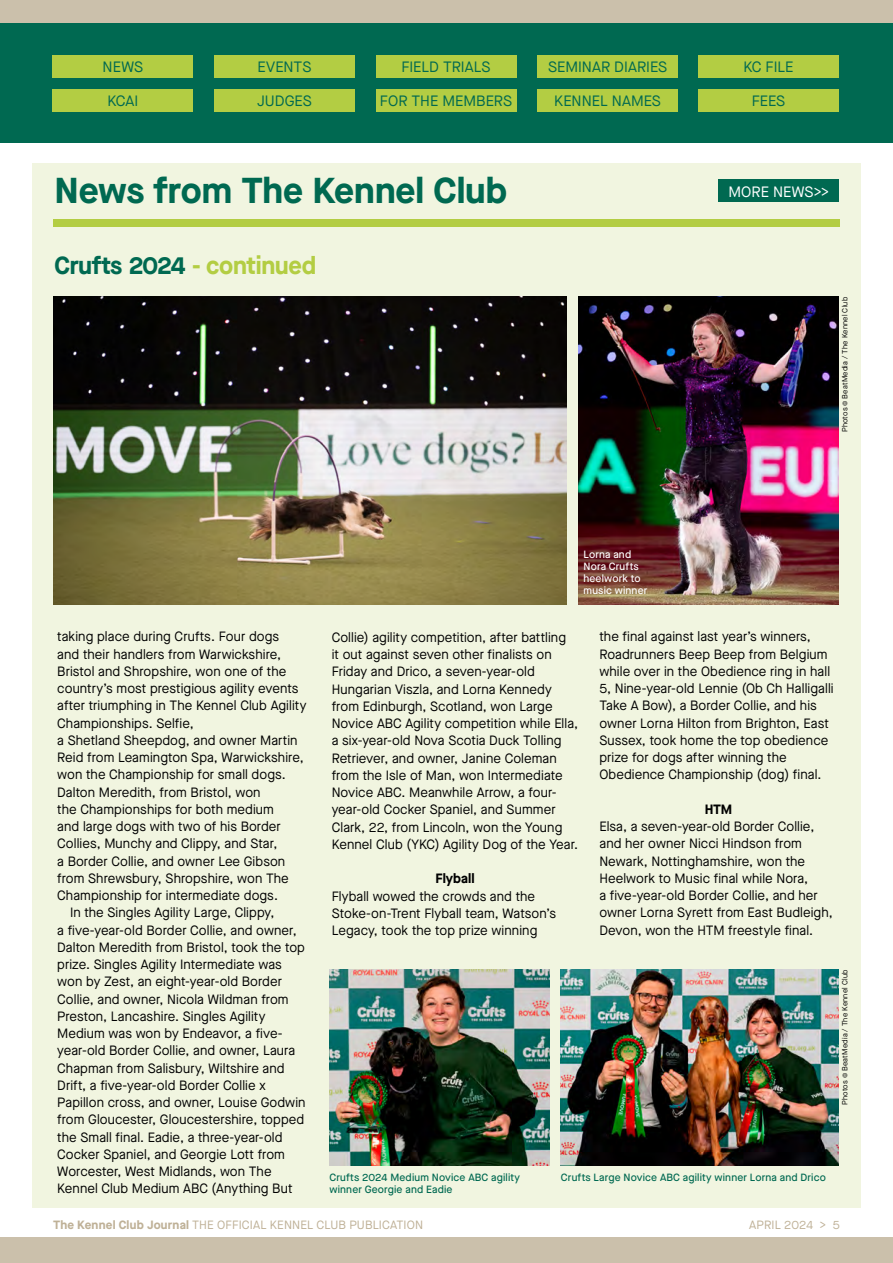
<style>
.page{position:relative;width:893px;height:1263px;background:#fff}
.page>*{position:absolute;margin:0;border:0;box-sizing:border-box;transform-origin:0 0}
.t1{font:700 36px "Maison Neue";color:#006951}
.t2{font:700 24.75px "Maison Neue";letter-spacing:-.01em;color:#006951}
.t3{font:15px "Maison Neue";color:#006951}
.t4{font:15px "Maison Neue";letter-spacing:.005em;color:#fff}
.t5{font:13.5px/17.2px "Maison Neue";letter-spacing:.005em;color:#000}
.t6{font:700 13.5px "Maison Neue";color:#000}
.t7{font:12px "Maison Neue";letter-spacing:.01em;color:#bfb197}
.t8{font:500 10.5px "Maison Neue";letter-spacing:.015em;color:#006951}
.t9{font:500 10.5px/12px "Maison Neue";letter-spacing:.015em;color:#fff}
.t10{font:7.5px "Maison Neue";letter-spacing:.025em;color:#000}
.s1{color:#b3cd43}
.s2{font-weight:700}
</style>
<div class="page">
<div style="left:0;top:1238px;width:893px;height:25px;background:#cbc0ab"></div>
<div style="left:0;top:0;width:893px;height:84px;background:#cbc0ab"></div>
<div style="left:0;top:23px;width:893px;height:119px;background:#006951"></div>
<div style="left:53px;top:55px;width:140px;height:23px;background:#b3cd43"></div>
<div style="left:53px;top:89px;width:140px;height:23px;background:#b3cd43"></div>
<div style="left:214px;top:89px;width:141px;height:23px;background:#b3cd43"></div>
<div style="left:214px;top:55px;width:141px;height:23px;background:#b3cd43"></div>
<div style="left:376px;top:89px;width:140px;height:23px;background:#b3cd43"></div>
<div style="left:376px;top:55px;width:140px;height:23px;background:#b3cd43"></div>
<div style="left:537px;top:55px;width:141px;height:23px;background:#b3cd43"></div>
<div style="left:537px;top:89px;width:141px;height:23px;background:#b3cd43"></div>
<div style="left:698px;top:55px;width:141px;height:23px;background:#b3cd43"></div>
<div style="left:698px;top:89px;width:141px;height:23px;background:#b3cd43"></div>
<div style="left:32px;top:163px;width:828px;height:1045px;background:#f1f5e0"></div>
<img style="left:578px;top:297px;width:260px;height:308px">
<img style="left:53px;top:297px;width:514px;height:308px">
<div style="left:53px;top:219px;width:787px;height:7px;background:#b3cd43"></div>
<div style="left:719px;top:180px;width:120px;height:22px;background:#006951"></div>
<img style="left:561px;top:969px;width:277px;height:197px">
<img style="left:329px;top:969px;width:220px;height:197px">
<p class="t3" style="left:103px;top:57px;width:42px">NEWS</p>
<p class="t3" style="left:107px;top:91px;width:33px">KCAI</p>
<p class="t3" style="left:257px;top:91px;width:56px">JUDGES</p>
<p class="t3" style="left:257px;top:57px;width:55px">EVENTS</p>
<p class="t3" style="left:401px;top:57px;width:91px">FIELD TRIALS</p>
<p class="t3" style="left:548px;top:57px;width:121px">SEMINAR DIARIES</p>
<p class="t3" style="left:554px;top:91px;width:108px">KENNEL NAMES</p>
<p class="t3" style="left:380px;top:91px;width:134px">FOR THE MEMBERS</p>
<p class="t3" style="left:743px;top:57px;width:52px">KC FILE</p>
<p class="t3" style="left:752px;top:91px;width:35px">FEES</p>
<h1 class="t1" style="left:55px;top:165px;width:454px">News from The Kennel Club</h1>
<p class="t4" style="left:728px;top:181px;width:102px">MORE NEWS&gt;&gt;</p>
<h2 class="t2" style="left:55px;top:248px;width:263px">Crufts 2024 <span class="s1">- continued</span></h2>
<p class="t10" style="left:840px;top:432px;width:137px;rotate:-90deg">Photos © BeatMedia / The Kennel Club</p>
<p class="t5" style="left:57px;top:628px;width:223px">taking place during Crufts. Four dogs</p>
<p class="t5" style="left:57px;top:645px;width:225px">and their handlers from Warwickshire,</p>
<p class="t5" style="left:57px;top:662px;width:231px">Bristol and Shropshire, won one of the</p>
<p class="t5" style="left:57px;top:680px;width:243px">country’s most prestigious agility events</p>
<p class="t5" style="left:57px;top:697px;width:251px">after triumphing in The Kennel Club Agility</p>
<p class="t5" style="left:57px;top:714px;width:138px">Championships. Selfie,</p>
<p class="t5" style="left:57px;top:731px;width:242px">a Shetland Sheepdog, and owner Martin</p>
<p class="t5" style="left:57px;top:749px;width:248px">Reid from Leamington Spa, Warwickshire,</p>
<p class="t5" style="left:57px;top:766px;width:230px">won the Championship for small dogs.</p>
<p class="t5" style="left:57px;top:783px;width:205px">Dalton Meredith, from Bristol, won</p>
<p class="t5" style="left:57px;top:800px;width:218px">the Championships for both medium</p>
<p class="t5" style="left:57px;top:818px;width:225px">and large dogs with two of his Border</p>
<p class="t5" style="left:57px;top:835px;width:222px">Collies, Munchy and Clippy, and Star,</p>
<p class="t5" style="left:57px;top:852px;width:229px">a Border Collie, and owner Lee Gibson</p>
<p class="t5" style="left:57px;top:869px;width:233px">from Shrewsbury, Shropshire, won The</p>
<p class="t5" style="left:57px;top:887px;width:222px">Championship for intermediate dogs.</p>
<p class="t5" style="left:70px;top:904px;width:206px">In the Singles Agility Large, Clippy,</p>
<p class="t5" style="left:57px;top:921px;width:241px">a five-year-old Border Collie, and owner,</p>
<p class="t5" style="left:57px;top:938px;width:249px">Dalton Meredith from Bristol, took the top</p>
<p class="t5" style="left:57px;top:956px;width:226px">prize. Singles Agility Intermediate was</p>
<p class="t5" style="left:57px;top:973px;width:226px">won by Zest, an eight-year-old Border</p>
<p class="t5" style="left:57px;top:990px;width:233px">Collie, and owner, Nicola Wildman from</p>
<p class="t5" style="left:57px;top:1007px;width:210px">Preston, Lancashire. Singles Agility</p>
<p class="t5" style="left:57px;top:1025px;width:227px">Medium was won by Endeavor, a five-</p>
<p class="t5" style="left:57px;top:1042px;width:240px">year-old Border Collie, and owner, Laura</p>
<p class="t5" style="left:57px;top:1059px;width:229px">Chapman from Salisbury, Wiltshire and</p>
<p class="t5" style="left:57px;top:1076px;width:210px">Drift, a five-year-old Border Collie x</p>
<p class="t5" style="left:57px;top:1094px;width:250px">Papillon cross, and owner, Louise Godwin</p>
<p class="t5" style="left:57px;top:1111px;width:248px">from Gloucester, Gloucestershire, topped</p>
<p class="t5" style="left:57px;top:1128px;width:227px">the Small final. Eadie, a three-year-old</p>
<p class="t5" style="left:57px;top:1145px;width:229px">Cocker Spaniel, and Georgie Lott from</p>
<p class="t5" style="left:57px;top:1163px;width:216px">Worcester, West Midlands, won The</p>
<p class="t5" style="left:57px;top:1180px;width:237px">Kennel Club Medium ABC (Anything But</p>
<p class="t9" style="left:583px;top:548px;width:65px">Lorna and<br>Nora Crufts heelwork to music winner</p>
<p class="t5" style="left:332px;top:628px;width:248px">Collie) agility competition, after battling<br>it out against seven other finalists on Friday and Drico, a seven-year-old Hungarian Viszla, and Lorna Kennedy from Edinburgh, Scotland, won Large Novice ABC Agility competition while Ella, a six-year-old Nova Scotia Duck Tolling Retriever, and owner, Janine Coleman from the Isle of Man, won Intermediate Novice ABC. Meanwhile Arrow, a four&shy;year-old Cocker Spaniel, and Summer Clark, 22, from Lincoln, won the Young Kennel Club (YKC) Agility Dog of the Year.</p>
<p class="t6" style="left:435px;top:869px;width:41px">Flyball</p>
<p class="t5" style="left:332px;top:887px;width:226px">Flyball wowed the crowds and the<br>Stoke-on-Trent Flyball team, Watson’s<br>Legacy, took the top prize winning</p>
<p class="t5" style="left:599px;top:628px;width:236px">the final against last year’s winners, Roadrunners Beep Beep from Belgium while over in the Obedience ring in hall 5, Nine-year-old Lennie (Ob Ch Halligalli Take A Bow), a Border Collie, and his owner Lorna Hilton from Brighton, East Sussex, took home the top obedience prize for dogs after winning the Obedience Championship (dog) final.</p>
<p class="t6" style="left:705px;top:800px;width:29px">HTM</p>
<p class="t5" style="left:599px;top:818px;width:235px">Elsa, a seven-year-old Border Collie, and her owner Nicci Hindson from Newark, Nottinghamshire, won the Heelwork to Music final while Nora,<br>a five-year-old Border Collie, and her owner Lorna Syrett from East Budleigh, Devon, won the HTM freestyle final.</p>
<p class="t10" style="left:840px;top:1104px;width:137px;rotate:-90deg">Photos © BeatMedia / The Kennel Club</p>
<p class="t8" style="left:329px;top:1170px;width:192px">Crufts 2024 Medium Novice ABC agility</p>
<p class="t8" style="left:561px;top:1170px;width:266px">Crufts Large Novice ABC agility winner Lorna and Drico</p>
<p class="t8" style="left:329px;top:1182px;width:124px">winner Georgie and Eadie</p>
<p class="t7" style="left:53px;top:1217px;width:372px"><span class="s2">The Kennel Club Journal</span> THE OFFICIAL KENNEL CLUB PUBLICATION</p>
<p class="t7" style="left:749px;top:1217px;width:92px">APRIL 2024 &gt; 5</p>
</div>
